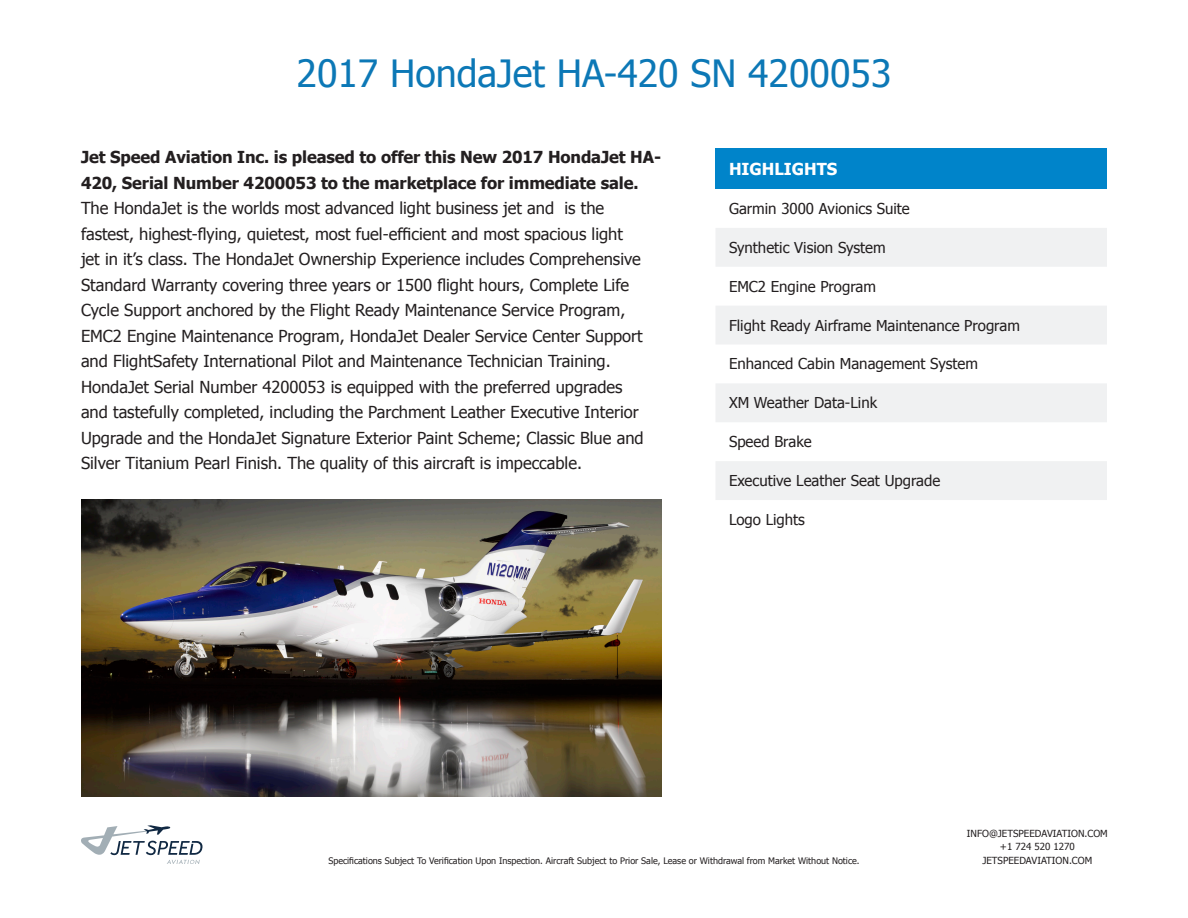
<style>
.page{position:relative;width:1188px;height:918px;background:#fff}
.page>*{position:absolute;margin:0;border:0;box-sizing:border-box;transform-origin:0 0}
.t1{font:37.5px "Tahoma";color:#0c78b6}
.t2{font:16.5px/25.5px "Tahoma";color:#231f20}
.t3{font:700 16.5px/25.5px "Tahoma";letter-spacing:-.005em;color:#231f20}
.t4{font:700 16.5px "Tahoma";color:#fff}
.t5{font:15px "Tahoma";color:#231f20}
.t6{font:9.75px/13.5px "Tahoma";color:#231f20;text-align:center}
.t7{font:9px "Tahoma";color:#231f20}
</style>
<div class="page">
<svg style="left:81px;top:825px;width:121px;height:39px"></svg>
<div style="left:716px;top:148px;width:391px;height:41px;background:#0084ca"></div>
<svg style="left:716px;top:228px;width:391px;height:272px;fill:#f0f1f2"></svg>
<img style="left:81px;top:500px;width:581px;height:296px">
<p class="t1" style="left:297px;top:48px;width:596px">2017 HondaJet HA-420 SN 4200053</p>
<p class="t3" style="left:81px;top:144px;width:582px">Jet Speed Aviation Inc. is pleased to offer this New 2017 HondaJet HA-<br>420, Serial Number 4200053 to the marketplace for immediate sale.</p>
<p class="t2" style="left:81px;top:195px;width:564px">The HondaJet is the worlds most advanced light business jet and is the fastest, highest-flying, quietest, most fuel-efficient and most spacious light jet in it’s class. The HondaJet Ownership Experience includes Comprehensive Standard Warranty covering three years or 1500 flight hours, Complete Life Cycle Support anchored by the Flight Ready Maintenance Service Program, EMC2 Engine Maintenance Program, HondaJet Dealer Service Center Support and FlightSafety International Pilot and Maintenance Technician Training.<br>HondaJet Serial Number 4200053 is equipped with the preferred upgrades and tastefully completed, including the Parchment Leather Executive Interior Upgrade and the HondaJet Signature Exterior Paint Scheme; Classic Blue and Silver Titanium Pearl Finish. The quality of this aircraft is impeccable.</p>
<p class="t4" style="left:729px;top:157px;width:110px">HIGHLIGHTS</p>
<p class="t5" style="left:729px;top:198px;width:182px">Garmin 3000 Avionics Suite</p>
<p class="t5" style="left:729px;top:237px;width:158px">Synthetic Vision System</p>
<p class="t5" style="left:729px;top:276px;width:148px">EMC2 Engine Program</p>
<p class="t5" style="left:729px;top:315px;width:292px">Flight Ready Airframe Maintenance Program</p>
<p class="t5" style="left:729px;top:354px;width:251px">Enhanced Cabin Management System</p>
<p class="t5" style="left:729px;top:393px;width:150px">XM Weather Data-Link</p>
<p class="t5" style="left:729px;top:432px;width:84px">Speed Brake</p>
<p class="t5" style="left:729px;top:471px;width:213px">Executive Leather Seat Upgrade</p>
<p class="t5" style="left:729px;top:509px;width:78px">Logo Lights</p>
<p class="t7" style="left:328px;top:854px;width:533px">Specifications Subject To Verification Upon Inspection. Aircraft Subject to Prior Sale, Lease or Withdrawal from Market Without Notice.</p>
<p class="t6" style="left:967px;top:826px;width:142px">INFO@JETSPEEDAVIATION.COM +1 724 520 1270<br>JETSPEEDAVIATION.COM</p>
</div>
